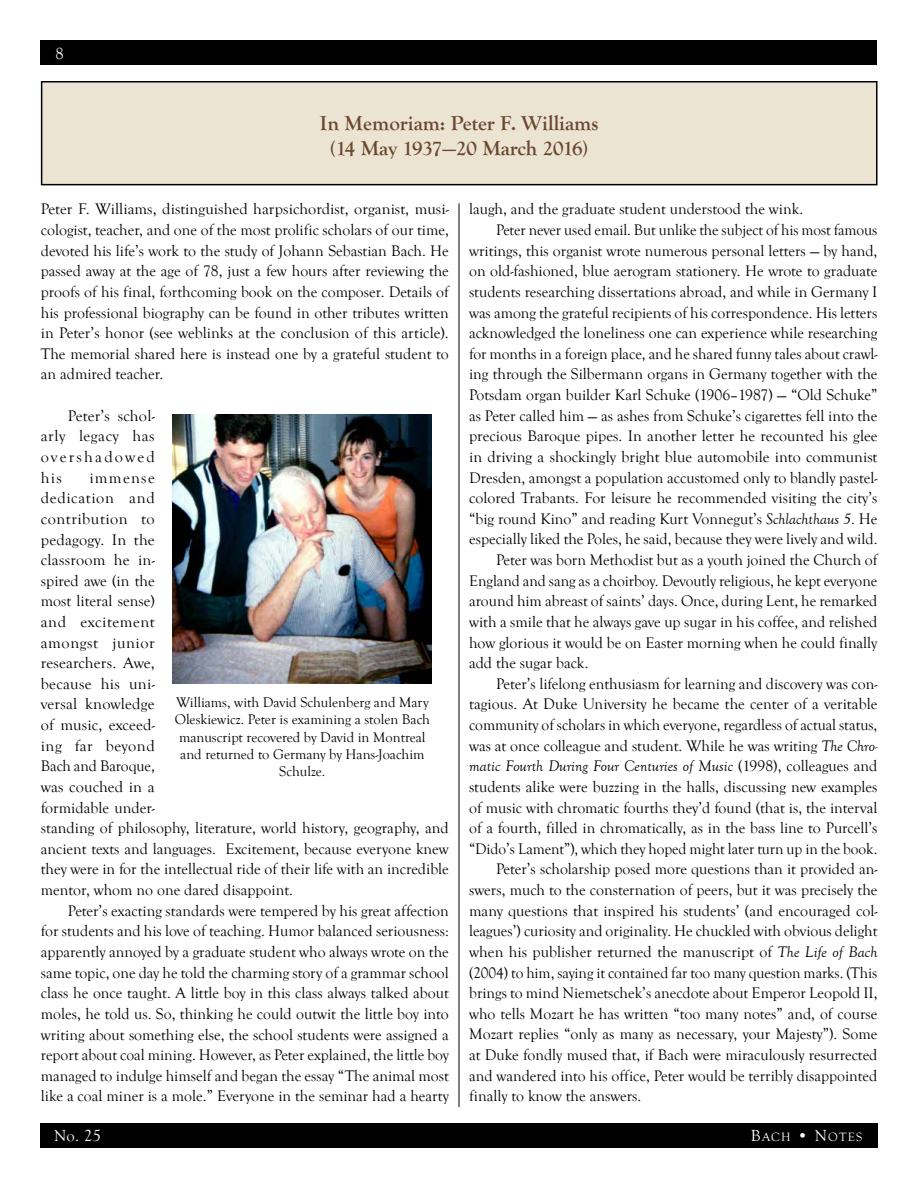
<style>
.page{position:relative;width:918px;height:1188px;background:#fff}
.page>*{position:absolute;margin:0;border:0;box-sizing:border-box;transform-origin:0 0}
.t1{font:700 21px/25.2px "Goudy Old Style T";color:#6b4730;text-align:center}
.t2{font:16.5px "Goudy Old Style T";color:#fff}
.t3{font:15.75px/20.5px "Goudy Old Style T";color:#000;text-align:justify}
.t4{font:italic 15.75px "Goudy Old Style T";color:#000}
.t5{font:14.4px/17.2px "Goudy Old Style T";color:#000;text-align:center}
.t6{font:12.3px "Goudy Old Style T";letter-spacing:.1em;color:#fff}
.s1{font-style:italic}
.s2{font-style:normal}
.s3{font-size:16.5px}
</style>
<div class="page">
<div style="left:40px;top:1123px;width:837px;height:25px;background:#000"></div>
<div style="left:40px;top:40px;width:838px;height:25px;background:#000"></div>
<hr style="left:459px;top:203px;width:1px;height:904px;background:#000">
<div style="left:42px;top:82px;width:835px;height:103px;background:#ebe4d2"></div>
<div style="left:41px;top:81px;width:837px;height:104px;border:2px solid #000"></div>
<img style="left:173px;top:414px;width:259px;height:269px">
<p class="t2" style="left:56px;top:44px;width:10px">8</p>
<h1 class="t1" style="left:320px;top:111px;width:280px">In Memoriam: Peter F. Williams (14 May 1937—20 March 2016)</h1>
<p class="t3" style="left:41px;top:199px;width:410px">Peter F. Williams, distinguished harpsichordist, organist, musi&shy;cologist, teacher, and one of the most prolific scholars of our time, devoted his life’s work to the study of Johann Sebastian Bach. He passed away at the age of 78, just a few hours after reviewing the proofs of his final, forthcoming book on the composer. Details of his professional biography can be found in other tributes written in Peter’s honor (see weblinks at the conclusion of this article).<br>The memorial shared here is instead one by a grateful student to an admired teacher.</p>
<p class="t3" style="left:41px;top:406px;width:115px;text-indent:27px">Peter’s schol&shy;arly legacy has overshadowed his</p>
<p class="t3" style="left:41px;top:468px;width:409px;text-align:left;text-indent:49px">immense<br>dedication and<br>contribution to<br>pedagogy. In the<br>classroom he in-<br>spired awe (in the<br>most literal sense)<br>and excitement<br>amongst junior<br>researchers. Awe,<br>because his uni-<br>versal knowledge<br>of music, exceed-<br>ing far beyond<br>Bach and Baroque,<br>was couched in a<br>formidable under-<br>standing of philosophy, literature, world history, geography, and ancient texts and languages. Excitement, because everyone knew they were in for the intellectual ride of their life with an incredible mentor, whom no one dared disappoint.</p>
<p class="t3" style="left:41px;top:901px;width:410px;text-indent:27px">Peter’s exacting standards were tempered by his great affection for students and his love of teaching. Humor balanced seriousness: apparently annoyed by a graduate student who always wrote on the same topic, one day he told the charming story of a grammar school class he once taught. A little boy in this class always talked about moles, he told us. So, thinking he could outwit the little boy into writing about something else, the school students were assigned a report about coal mining. However, as Peter explained, the little boy managed to indulge himself and began the essay “The animal most like a coal miner is a mole.” Everyone in the seminar had a hearty</p>
<p class="t5" style="left:175px;top:694px;width:257px">Williams, with David Schulenberg and Mary Oleskiewicz. Peter is examining a stolen Bach manuscript recovered by David in Montreal and returned to Germany by Hans-Joachim Schulze.</p>
<p class="t3" style="left:469px;top:199px;width:336px">laugh, and the graduate student understood the wink.</p>
<p class="t3" style="left:496px;top:220px;width:383px">Peter never used email. But unlike the subject of his most famous</p>
<p class="t3" style="left:469px;top:241px;width:410px">writings, this organist wrote numerous personal letters — by hand,</p>
<p class="t3" style="left:469px;top:261px;width:410px">on old-fashioned, blue aerogram stationery. He wrote to graduate</p>
<p class="t3" style="left:469px;top:282px;width:410px">students researching dissertations abroad, and while in Germany I</p>
<p class="t3" style="left:469px;top:303px;width:410px">was among the grateful recipients of his correspondence. His letters</p>
<p class="t3" style="left:469px;top:323px;width:410px">acknowledged the loneliness one can experience while researching</p>
<p class="t3" style="left:469px;top:344px;width:410px">for months in a foreign place, and he shared funny tales about crawl-</p>
<p class="t3" style="left:469px;top:364px;width:410px">ing through the Silbermann organs in Germany together with the</p>
<p class="t3" style="left:469px;top:385px;width:410px">Potsdam organ builder Karl Schuke (1906–1987) — “Old Schuke”</p>
<p class="t3" style="left:469px;top:406px;width:410px">as Peter called him — as ashes from Schuke’s cigarettes fell into the</p>
<p class="t3" style="left:469px;top:426px;width:410px">precious Baroque pipes. In another letter he recounted his glee</p>
<p class="t3" style="left:469px;top:447px;width:410px">in driving a shockingly bright blue automobile into communist</p>
<p class="t3" style="left:469px;top:468px;width:410px">Dresden, amongst a population accustomed only to blandly pastel-</p>
<p class="t3" style="left:469px;top:488px;width:410px">colored Trabants. For leisure he recommended visiting the city’s</p>
<p class="t3" style="left:469px;top:509px;width:410px">“big round Kino” and reading Kurt Vonnegut’s <span class="s1">Schlachthaus 5</span>. He</p>
<p class="t3" style="left:469px;top:529px;width:410px">especially liked the Poles, he said, because they were lively and wild.</p>
<p class="t3" style="left:496px;top:550px;width:383px">Peter was born Methodist but as a youth joined the Church of</p>
<p class="t3" style="left:469px;top:571px;width:410px">England and sang as a choirboy. Devoutly religious, he kept everyone</p>
<p class="t3" style="left:469px;top:591px;width:410px">around him abreast of saints’ days. Once, during Lent, he remarked</p>
<p class="t3" style="left:469px;top:612px;width:410px">with a smile that he always gave up sugar in his coffee, and relished</p>
<p class="t3" style="left:469px;top:633px;width:410px">how glorious it would be on Easter morning when he could finally</p>
<p class="t3" style="left:469px;top:653px;width:121px">add the sugar back.</p>
<p class="t3" style="left:496px;top:674px;width:383px">Peter’s lifelong enthusiasm for learning and discovery was con-</p>
<p class="t3" style="left:469px;top:694px;width:410px">tagious. At Duke University he became the center of a veritable</p>
<p class="t3" style="left:469px;top:715px;width:410px">community of scholars in which everyone, regardless of actual status,</p>
<p class="t3" style="left:469px;top:736px;width:410px">was at once colleague and student. While he was writing <span class="s1">The Chro-</span></p>
<p class="t4" style="left:469px;top:758px;width:410px">matic Fourth During Four Centuries of Music <span class="s2">(1998), colleagues and</span></p>
<p class="t3" style="left:469px;top:777px;width:410px">students alike were buzzing in the halls, discussing new examples</p>
<p class="t3" style="left:469px;top:798px;width:410px">of music with chromatic fourths they’d found (that is, the interval</p>
<p class="t3" style="left:469px;top:818px;width:410px">of a fourth, filled in chromatically, as in the bass line to Purcell’s</p>
<p class="t3" style="left:469px;top:839px;width:410px">“Dido’s Lament”), which they hoped might later turn up in the book.</p>
<p class="t3" style="left:496px;top:859px;width:383px">Peter’s scholarship posed more questions than it provided an-</p>
<p class="t3" style="left:469px;top:880px;width:410px">swers, much to the consternation of peers, but it was precisely the</p>
<p class="t3" style="left:469px;top:901px;width:410px">many questions that inspired his students’ (and encouraged col-</p>
<p class="t3" style="left:469px;top:921px;width:410px">leagues’) curiosity and originality. He chuckled with obvious delight</p>
<p class="t3" style="left:469px;top:942px;width:410px">when his publisher returned the manuscript of <span class="s1">The Life of Bach</span></p>
<p class="t3" style="left:469px;top:963px;width:410px">(2004) to him, saying it contained far too many question marks. (This</p>
<p class="t3" style="left:469px;top:983px;width:410px">brings to mind Niemetschek’s anecdote about Emperor Leopold II,</p>
<p class="t3" style="left:469px;top:1004px;width:410px">who tells Mozart he has written “too many notes” and, of course</p>
<p class="t3" style="left:469px;top:1024px;width:410px">Mozart replies “only as many as necessary, your Majesty”). Some</p>
<p class="t3" style="left:469px;top:1045px;width:410px">at Duke fondly mused that, if Bach were miraculously resurrected</p>
<p class="t3" style="left:469px;top:1066px;width:410px">and wandered into his office, Peter would be terribly disappointed</p>
<p class="t3" style="left:469px;top:1086px;width:174px">finally to know the answers.</p>
<p class="t2" style="left:54px;top:1127px;width:48px">No. 25</p>
<p class="t6" style="left:751px;top:1130px;width:113px"><span class="s3">B</span>ACH <span class="s3">• N</span>OTES</p>
</div>
